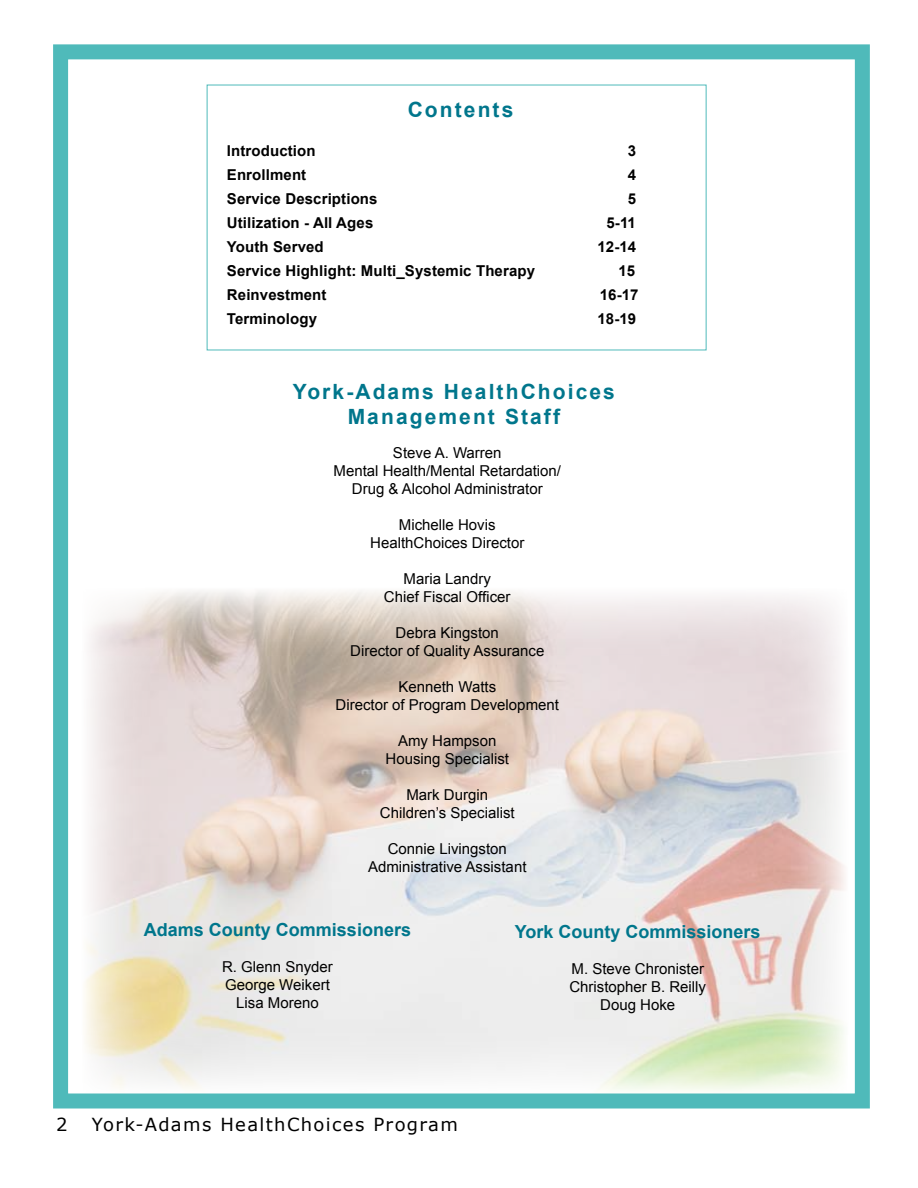
<style>
.page{position:relative;width:918px;height:1188px;background:#fff}
.page>*{position:absolute;margin:0;border:0;box-sizing:border-box;transform-origin:0 0}
.t1{font:700 21px/25.2px "Arial";letter-spacing:.1em;color:#00768c;text-align:center}
.t2{font:700 18px "Arial";color:#00768c}
.t3{font:18px "Verdana";letter-spacing:.075em;color:#000}
.t4{font:15px/18px "Arial";color:#000;text-align:center}
.t5{font:700 15px "Arial";letter-spacing:.01em;color:#000}
</style>
<div class="page">
<div style="left:53px;top:44px;width:817px;height:1064px;border:15px solid #4fbaba"></div>
<img style="left:82px;top:591px;width:766px;height:504px">
<h1 class="t1" style="left:408px;top:97px;width:107px">Contents</h1>
<p class="t5" style="left:227px;top:141px;width:90px">Introduction</p>
<p class="t5" style="left:628px;top:141px;width:10px">3</p>
<p class="t5" style="left:227px;top:165px;width:81px">Enrollment</p>
<p class="t5" style="left:628px;top:165px;width:10px">4</p>
<p class="t5" style="left:227px;top:189px;width:152px">Service Descriptions</p>
<p class="t5" style="left:628px;top:189px;width:10px">5</p>
<p class="t5" style="left:227px;top:213px;width:148px">Utilization - All Ages</p>
<p class="t5" style="left:606px;top:213px;width:31px">5-11</p>
<p class="t5" style="left:227px;top:237px;width:98px">Youth Served</p>
<p class="t5" style="left:598px;top:237px;width:40px">12-14</p>
<p class="t5" style="left:227px;top:261px;width:310px">Service Highlight: Multi_Systemic Therapy</p>
<p class="t5" style="left:618px;top:261px;width:18px">15</p>
<p class="t5" style="left:227px;top:285px;width:101px">Reinvestment</p>
<p class="t5" style="left:600px;top:285px;width:40px">16-17</p>
<p class="t5" style="left:227px;top:309px;width:92px">Terminology</p>
<p class="t5" style="left:598px;top:309px;width:40px">18-19</p>
<h1 class="t1" style="left:293px;top:380px;width:324px">York-Adams HealthChoices<br>Management Staff</h1>
<p class="t4" style="left:334px;top:444px;width:229px">Steve A. Warren<br>Mental Health/Mental Retardation/<br>Drug &amp; Alcohol Administrator</p>
<p class="t4" style="left:370px;top:516px;width:156px">Michelle Hovis<br>HealthChoices Director</p>
<p class="t4" style="left:384px;top:570px;width:128px">Maria Landry<br>Chief Fiscal Officer</p>
<p class="t4" style="left:350px;top:624px;width:196px">Debra Kingston<br>Director of Quality Assurance</p>
<p class="t4" style="left:336px;top:678px;width:225px">Kenneth Watts<br>Director of Program Development</p>
<p class="t4" style="left:386px;top:732px;width:125px">Amy Hampson<br>Housing Specialist</p>
<p class="t4" style="left:380px;top:786px;width:136px">Mark Durgin<br>Children’s Specialist</p>
<p class="t4" style="left:368px;top:840px;width:160px">Connie Livingston<br>Administrative Assistant</p>
<p class="t2" style="left:144px;top:918px;width:269px">Adams County Commissioners</p>
<p class="t4" style="left:222px;top:958px;width:112px">R. Glenn Snyder<br>George Weikert<br>Lisa Moreno</p>
<p class="t3" style="left:56px;top:1113px;width:13px">2</p>
<p class="t3" style="left:92px;top:1113px;width:367px">York-Adams HealthChoices Program</p>
<p class="t2" style="left:515px;top:920px;width:247px">York County Commissioners</p>
<p class="t4" style="left:569px;top:960px;width:138px">M. Steve Chronister<br>Christopher B. Reilly<br>Doug Hoke</p>
</div>
